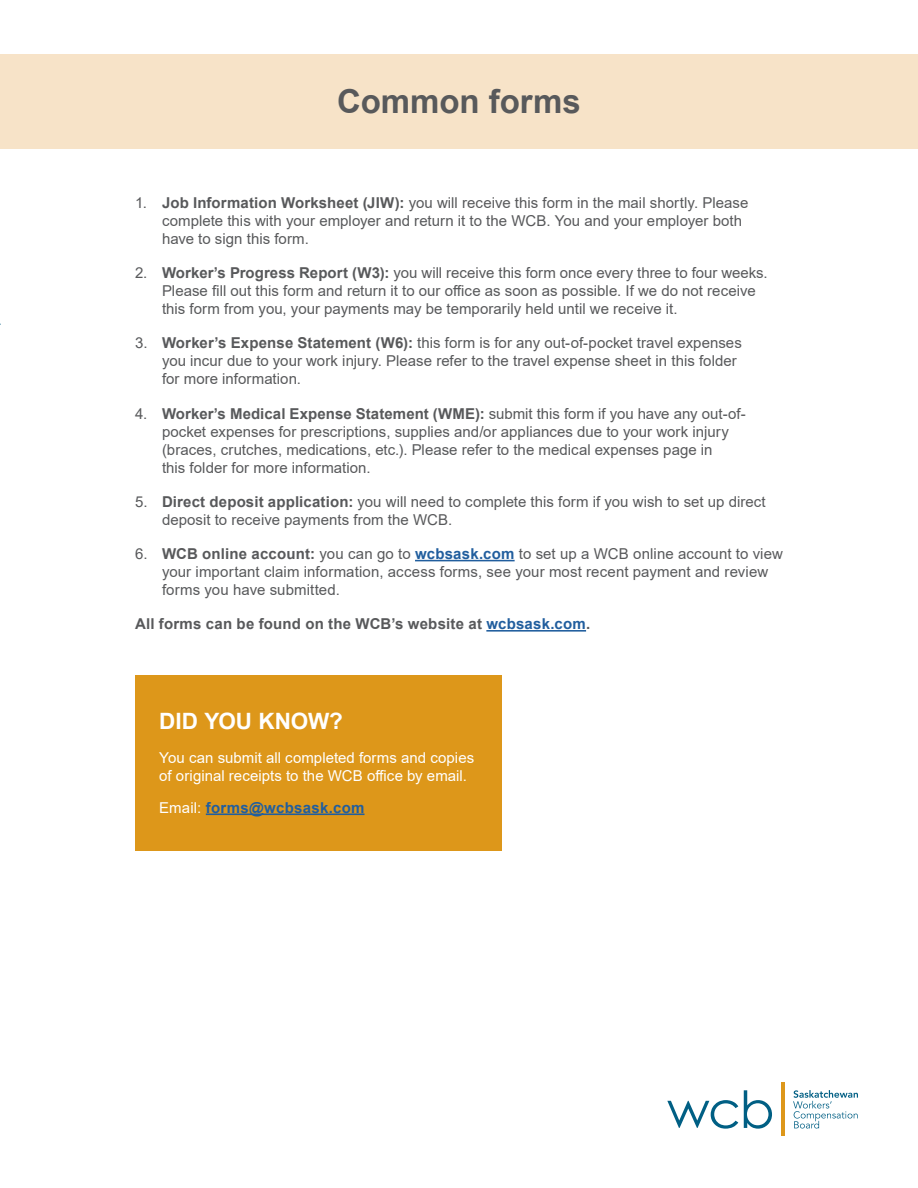
<style>
.page{position:relative;width:918px;height:1188px;background:#fff}
.page>*{position:absolute;margin:0;border:0;box-sizing:border-box;transform-origin:0 0}
.t1{font:700 33px "Arial";color:#58595b}
.Body_Copy{font:700 22.5px "Arial";color:#fff}
.t2{font:15px/18px "Arial";letter-spacing:.005em;color:#58595b}
.Body_Copy-2{font:15px/18px "Arial";letter-spacing:.005em;color:#fff}
.Body_Copy-3{font:700 15px "Arial";letter-spacing:.015em;color:#58595b}
.Body_Copy-4{font:700 15px "Arial";letter-spacing:.02em;color:#215e9e}
.s1{font-weight:700}
.s2{font-weight:700;color:#215e9e}
.s3{color:#215e9e}
.s4{font-weight:400;color:#fff}
</style>
<div class="page">
<svg style="left:667px;top:1100px;width:71px;height:29px"></svg>
<svg style="left:744px;top:1090px;width:28px;height:39px"></svg>
<svg style="left:793px;top:1090px;width:65px;height:39px"></svg>
<hr style="left:781px;top:1082px;width:3px;height:54px;background:#dd971a">
<div style="left:0;top:54px;width:918px;height:94px;background:#f7e3c8"></div>
<hr style="left:415px;top:560px;width:100px;height:1px;background:#215e9e">
<hr style="left:486px;top:630px;width:100px;height:2px;background:#215e9e">
<div style="left:135px;top:675px;width:366px;height:175px;background:#dd971a"></div>
<hr style="left:206px;top:814px;width:159px;height:1px;background:#215e9e">
<p class="t1" style="left:337px;top:78px;width:245px">Common forms</p>
<p class="t2" style="left:162px;top:194px;width:588px;text-indent:-27px">1. <span class="s1">Job Information Worksheet (JIW):</span> you will receive this form in the mail shortly. Please complete this with your employer and return it to the WCB. You and your employer both have to sign this form.</p>
<p class="t2" style="left:162px;top:264px;width:607px;text-indent:-27px">2. <span class="s1">Worker’s Progress Report (W3):</span> you will receive this form once every three to four weeks.<br>Please fill out this form and return it to our office as soon as possible. If we do not receive this form from you, your payments may be temporarily held until we receive it.</p>
<p class="t2" style="left:162px;top:334px;width:581px;text-indent:-27px">3. <span class="s1">Worker’s Expense Statement (W6):</span> this form is for any out-of-pocket travel expenses you incur due to your work injury. Please refer to the travel expense sheet in this folder for more information.</p>
<p class="t2" style="left:162px;top:404px;width:585px;text-indent:-27px">4. <span class="s1">Worker’s Medical Expense Statement (WME):</span> submit this form if you have any out-of&shy;pocket expenses for prescriptions, supplies and/or appliances due to your work injury (braces, crutches, medications, etc.). Please refer to the medical expenses page in<br>this folder for more information.</p>
<p class="t2" style="left:162px;top:492px;width:605px;text-indent:-27px">5. <span class="s1">Direct deposit application:</span> you will need to complete this form if you wish to set up direct deposit to receive payments from the WCB.</p>
<p class="t2" style="left:162px;top:545px;width:622px;text-indent:-27px">6. <span class="s1">WCB online account:</span> you can go to <span class="s2">wcbsask.com</span> to set up a WCB online account to view your important claim information, access forms, see your most recent payment and review forms you have submitted.</p>
<p class="Body_Copy-3" style="left:135px;top:613px;width:457px">All forms can be found on the WCB’s website at <span class="s3">wcbsask.com</span>.</p>
<p class="Body_Copy" style="left:159px;top:705px;width:185px">DID YOU KNOW?</p>
<p class="Body_Copy-2" style="left:159px;top:749px;width:316px">You can submit all completed forms and copies of original receipts to the WCB office by email.</p>
<p class="Body_Copy-4" style="left:159px;top:797px;width:207px"><span class="s4">Email:</span> forms@wcbsask.com</p>
</div>
